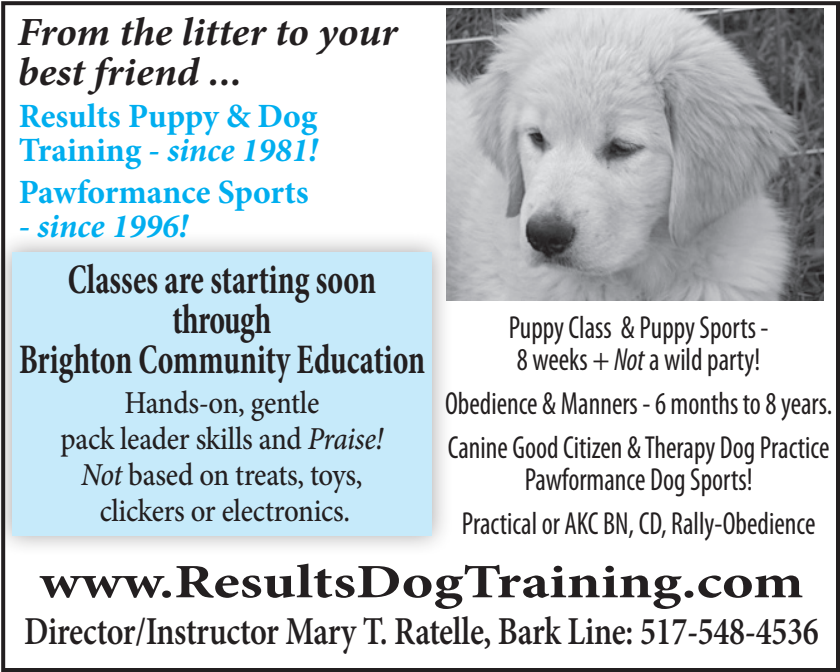
<style>
.page{position:relative;width:840px;height:672px;background:#fff}
.page>*{position:absolute;margin:0;border:0;box-sizing:border-box;transform-origin:0 0}
.t1{font:700 48px "Minion Pro";color:#231f20;scale:1.25 1}
.t2{font:700 condensed 42.4px/40px "Minion Pro";letter-spacing:-.005em;color:#231f20;text-align:center;scale:.76 1}
.t3{font:italic 700 40px/40px "Minion Pro";letter-spacing:-.005em;color:#231f20;scale:1.05 1}
.t4{font:600 39.6px "Minion Pro";letter-spacing:-.01em;color:#231f20;scale:.82 1}
.t5{font:700 34px/34px "Minion Pro";color:#00aeef}
.t6{font:italic 700 34px "Minion Pro";letter-spacing:-.005em;color:#00aeef}
.t7{font:condensed 32px/44px "Myriad Pro";color:#231f20;scale:.9 1}
.t8{font:500 32px/36px "Minion Pro";letter-spacing:-.01em;color:#231f20;text-align:center;scale:.9 1}
.s1{font-style:italic}
.s2{font-style:normal}
</style>
<div class="page">
<div style="left:1px;top:1px;width:839px;height:671px;border:4px solid #231f20"></div>
<img style="left:446px;top:8px;width:378px;height:292px">
<div style="left:0;top:230px;width:453px;height:327px;background:#231f20;opacity:.4"></div>
<div style="left:12px;top:252px;width:420px;height:283px;background:#c6eafa"></div>
<p class="t3" style="left:18px;top:12px;width:363px">From the litter to your best friend ...</p>
<p class="t5" style="left:19px;top:99px;width:300px">Results Puppy &amp; Dog<br>Training - <span class="s1">since 1981!</span></p>
<p class="t5" style="left:19px;top:175px;width:292px">Pawformance Sports</p>
<p class="t6" style="left:19px;top:202px;width:171px"><span class="s2">-</span> since 1996!</p>
<h2 class="t2" style="left:19px;top:259px;width:536px">Classes are starting soon through<br>Brighton Community Education</h2>
<p class="t8" style="left:60px;top:385px;width:360px">Hands-on, gentle<br>pack leader skills and <span class="s1">Praise!<br>Not</span> based on treats, toys, clickers or electronics.</p>
<p class="t7" style="left:509px;top:311px;width:290px;line-height:32px">Puppy Class &amp; Puppy Sports -<br>8 weeks + <span class="s1">Not</span> a wild party!</p>
<p class="t7" style="left:445px;top:381px;width:432px">Obedience &amp; Manners - 6 months to 8 years.<br>Canine Good Citizen &amp; Therapy Dog Practice</p>
<p class="t7" style="left:462px;top:457px;width:394px;text-align:center">Pawformance Dog Sports!<br>Practical or AKC BN, CD, Rally-Obedience</p>
<h1 class="t1" style="left:39px;top:548px;width:613px">www.ResultsDogTraining.com</h1>
<p class="t4" style="left:24px;top:604px;width:970px">Director/Instructor Mary T. Ratelle, Bark Line: 517-548-4536</p>
</div>
